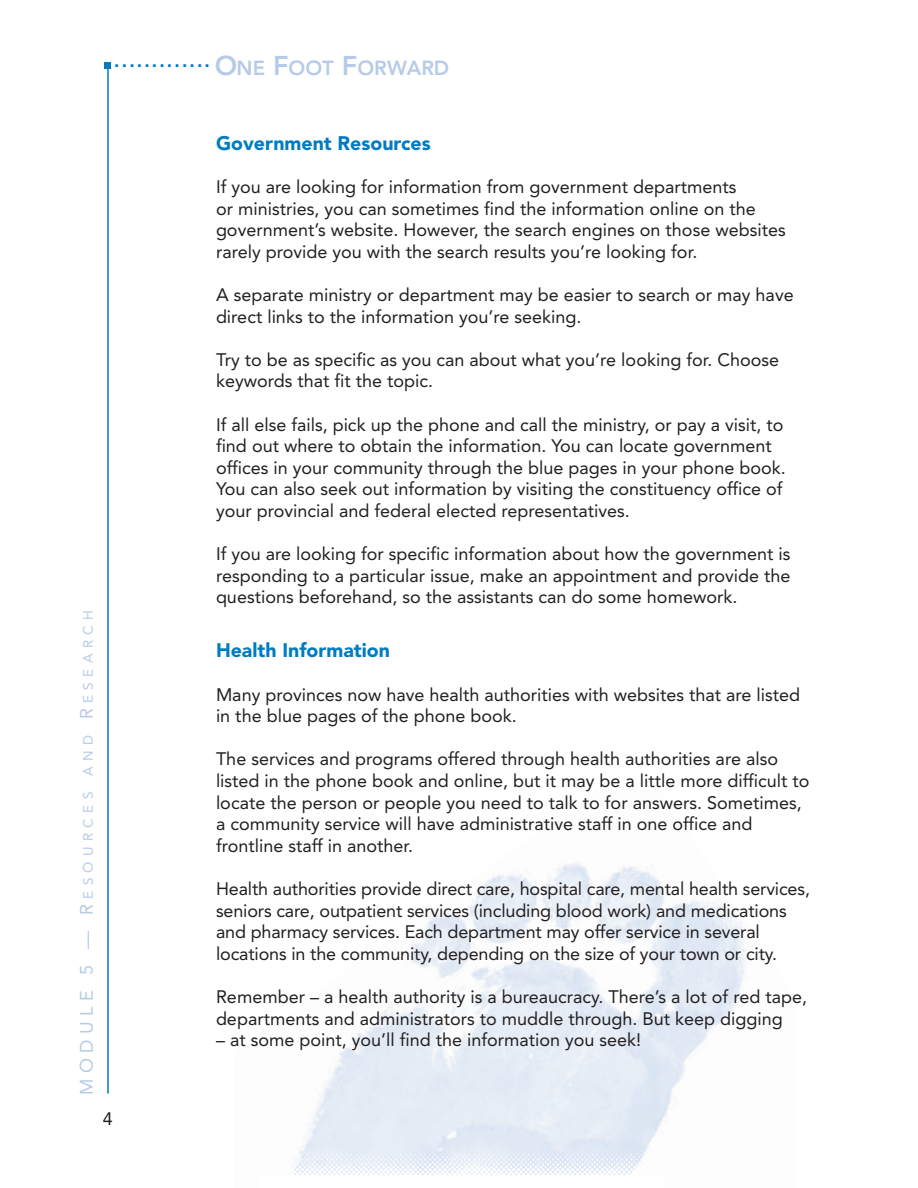
<style>
.page{position:relative;width:918px;height:1188px;background:#fff}
.page>*{position:absolute;margin:0;border:0;box-sizing:border-box;transform-origin:0 0}
.t1{font:900 19.5px "Avenir LT Std";color:#007cc2}
.t2{font:700 19.35px "Arial";color:#007cc2}
.t3{font:18px/21.6px "Avenir LT Std";color:#231f20}
.t4{font:13.5px "Avenir LT Std";letter-spacing:.4em;color:#b6cbe8}
.s1{font-family:"Avenir LT Std";font-weight:800;font-size:27px;color:#b6cbe8}
.s2{font-family:"Avenir LT Std";font-weight:800;font-size:20.25px;color:#b6cbe8}
.s3{font-size:18px}
</style>
<div class="page">
<img style="left:307px;top:863px;width:439px;height:276px">
<hr style="left:107px;top:68px;width:2px;height:1026px;background:#007cc2">
<div style="left:105px;top:62px;width:6px;height:7px;background:#007cc2"></div>
<img style="left:292px;top:1139px;width:360px;height:36px">
<p class="t2" style="left:114px;top:47px;width:336px">.............<span class="s1">O</span><span class="s2">NE</span> <span class="s1">F</span><span class="s2">OOT</span> <span class="s1">F</span><span class="s2">ORWARD</span></p>
<p class="t4" style="left:80px;top:1095px;width:486px;rotate:-90deg"><span class="s3">MODULE 5 —</span> <span class="s3">R</span>esources and <span class="s3">R</span>esearch</p>
<p class="t3" style="left:103px;top:1108px;width:12px">4</p>
<p class="t1" style="left:216px;top:131px;width:216px">Government Resources</p>
<p class="t3" style="left:216px;top:176px;width:571px">If you are looking for information from government departments<br>or ministries, you can sometimes find the information online on the government’s website. However, the search engines on those websites rarely provide you with the search results you’re looking for.</p>
<p class="t3" style="left:216px;top:284px;width:579px">A separate ministry or department may be easier to search or may have direct links to the information you’re seeking.</p>
<p class="t3" style="left:216px;top:349px;width:565px">Try to be as specific as you can about what you’re looking for. Choose keywords that fit the topic.</p>
<p class="t3" style="left:216px;top:414px;width:571px">If all else fails, pick up the phone and call the ministry, or pay a visit, to find out where to obtain the information. You can locate government offices in your community through the blue pages in your phone book.<br>You can also seek out information by visiting the constituency office of your provincial and federal elected representatives.</p>
<p class="t3" style="left:216px;top:543px;width:576px;text-align:justify">If you are looking for specific information about how the government is responding to a particular issue, make an appointment and provide the questions beforehand, so the assistants can do some homework.</p>
<p class="t1" style="left:216px;top:639px;width:175px">Health Information</p>
<p class="t3" style="left:216px;top:684px;width:586px">Many provinces now have health authorities with websites that are listed in the blue pages of the phone book.</p>
<p class="t3" style="left:216px;top:748px;width:595px">The services and programs offered through health authorities are also listed in the phone book and online, but it may be a little more difficult to locate the person or people you need to talk to for answers. Sometimes, a community service will have administrative staff in one office and frontline staff in another.</p>
<p class="t3" style="left:216px;top:878px;width:596px">Health authorities provide direct care, hospital care, mental health services, seniors care, outpatient services (including blood work) and medications and pharmacy services. Each department may offer service in several locations in the community, depending on the size of your town or city.</p>
<p class="t3" style="left:216px;top:986px;width:593px">Remember – a health authority is a bureaucracy. There’s a lot of red tape, departments and administrators to muddle through. But keep digging</p>
<p class="t3" style="left:216px;top:1029px;width:427px">– at some point, you’ll find the information you seek!</p>
</div>
